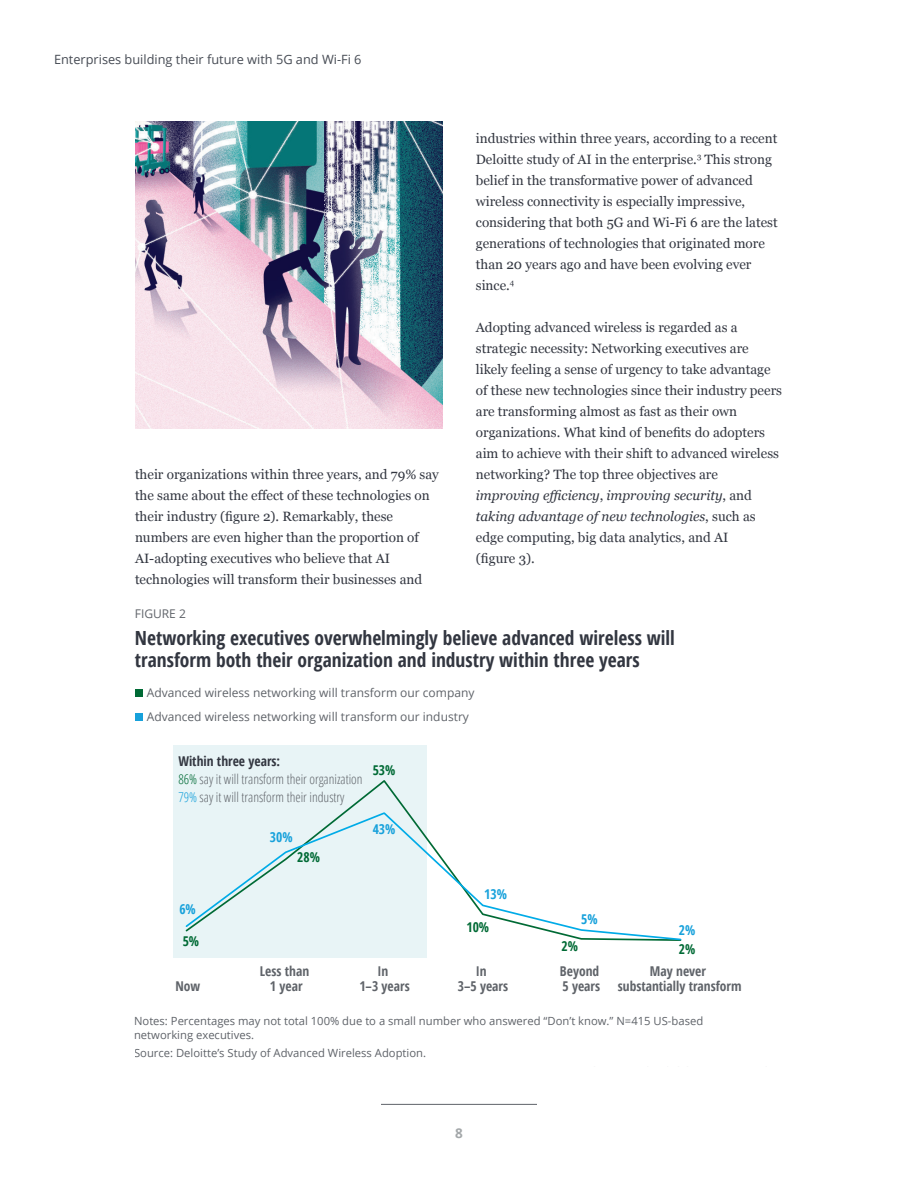
<style>
.page{position:relative;width:918px;height:1188px;background:#fff}
.page>*{position:absolute;margin:0;border:0;box-sizing:border-box;transform-origin:0 0}
.t1{font:700 19.5px/22.5px "Open Sans Condensed";color:#323640}
.body-copy{font:13.5px/21px "Georgia";color:#323640}
.t2{font:300 13.5px/18px "Open Sans Condensed";color:#5f6369}
.t3{font:700 13.5px/15px "Open Sans Condensed";color:#5f6369;text-align:center}
.t4{font:700 13.5px "Open Sans Condensed";color:#006a35}
.t5{font:700 13.5px "Open Sans Condensed";color:#17a1db}
.t6{font:700 13.5px "Open Sans";color:#a3a7a9}
.t7{font:12.75px "Open Sans";color:#464b54}
.t8{font:12px/24px "Open Sans";color:#5f6369}
.t9{font:11.25px/13.5px "Open Sans";color:#5f6369}
.s1{font-style:italic}
.s2{font-weight:700;color:#323640}
.s3{color:#006a35}
.s4{color:#17a1db}
</style>
<div class="page">
<hr style="left:381px;top:1104px;width:156px;height:1px;background:#5f6369">
<div style="left:173px;top:745px;width:253px;height:213px;background:#e8f4f6"></div>
<div style="left:135px;top:690px;width:7px;height:7px;background:#006a35"></div>
<div style="left:135px;top:713px;width:7px;height:8px;background:#17a1db"></div>
<svg style="left:185px;top:811px;width:497px;height:130px"></svg>
<img style="left:135px;top:122px;width:307px;height:307px">
<p class="t7" style="left:54px;top:50px;width:309px">Enterprises building their future with 5G and Wi-Fi 6</p>
<p class="body-copy" style="left:135px;top:463px;width:305px">their organizations within three years, and 79% say the same about the effect of these technologies on their industry (figure 2). Remarkably, these numbers are even higher than the proportion of AI-adopting executives who believe that AI technologies will transform their businesses and</p>
<p class="body-copy" style="left:476px;top:127px;width:303px">industries within three years, according to a recent Deloitte study of AI in the enterprise.<sup>3</sup> This strong belief in the transformative power of advanced wireless connectivity is especially impressive, considering that both 5G and Wi-Fi 6 are the latest generations of technologies that originated more than 20 years ago and have been evolving ever since.<sup>4</sup></p>
<p class="body-copy" style="left:476px;top:316px;width:308px">Adopting advanced wireless is regarded as a strategic necessity: Networking executives are likely feeling a sense of urgency to take advantage of these new technologies since their industry peers are transforming almost as fast as their own organizations. What kind of benefits do adopters aim to achieve with their shift to advanced wireless networking? The top three objectives are <span class="s1">improving efficiency</span>, <span class="s1">improving security</span>, and <span class="s1">taking advantage of new technologies</span>, such as edge computing, big data analytics, and AI<br>(figure 3).</p>
<p class="t8" style="left:135px;top:601px;width:53px">FIGURE 2</p>
<p class="t1" style="left:135px;top:626px;width:542px">Networking executives overwhelmingly believe advanced wireless will transform both their organization and industry within three years</p>
<p class="t8" style="left:147px;top:681px;width:329px">Advanced wireless networking will transform our company<br>Advanced wireless networking will transform our industry</p>
<p class="t2" style="left:178px;top:751px;width:186px"><span class="s2">Within three years:<br></span><span class="s3">86%</span> say it will transform their organization<br><span class="s4">79%</span> say it will transform their industry</p>
<p class="t5" style="left:270px;top:828px;width:24px">30%</p>
<p class="t4" style="left:297px;top:848px;width:24px">28%</p>
<p class="t4" style="left:373px;top:761px;width:24px">53%</p>
<p class="t5" style="left:373px;top:820px;width:24px">43%</p>
<p class="t5" style="left:179px;top:900px;width:18px">6%</p>
<p class="t4" style="left:183px;top:932px;width:18px">5%</p>
<p class="t5" style="left:484px;top:885px;width:24px">13%</p>
<p class="t4" style="left:466px;top:918px;width:24px">10%</p>
<p class="t5" style="left:581px;top:909px;width:18px">5%</p>
<p class="t5" style="left:679px;top:920px;width:18px">2%</p>
<p class="t4" style="left:562px;top:937px;width:18px">2%</p>
<p class="t4" style="left:679px;top:939px;width:18px">2%</p>
<p class="t3" style="left:260px;top:963px;width:51px">Less than<br>1 year</p>
<p class="t9" style="left:134px;top:1014px;width:571px">Notes: Percentages may not total 100% due to a small number who answered “Don’t know.” N=415 US-based networking executives.</p>
<p class="t9" style="left:134px;top:1046px;width:294px">Source: Deloitte’s Study of Advanced Wireless Adoption.</p>
<p class="t3" style="left:560px;top:963px;width:42px;text-align:left">Beyond<br>5 years</p>
<p class="t3" style="left:458px;top:963px;width:52px">In<br>3–5 years</p>
<p class="t3" style="left:359px;top:963px;width:52px">In<br>1–3 years</p>
<p class="t3" style="left:618px;top:963px;width:125px">May never substantially transform</p>
<p class="t3" style="left:175px;top:978px;width:26px">Now</p>
<p class="t6" style="left:455px;top:1123px;width:9px">8</p>
</div>
